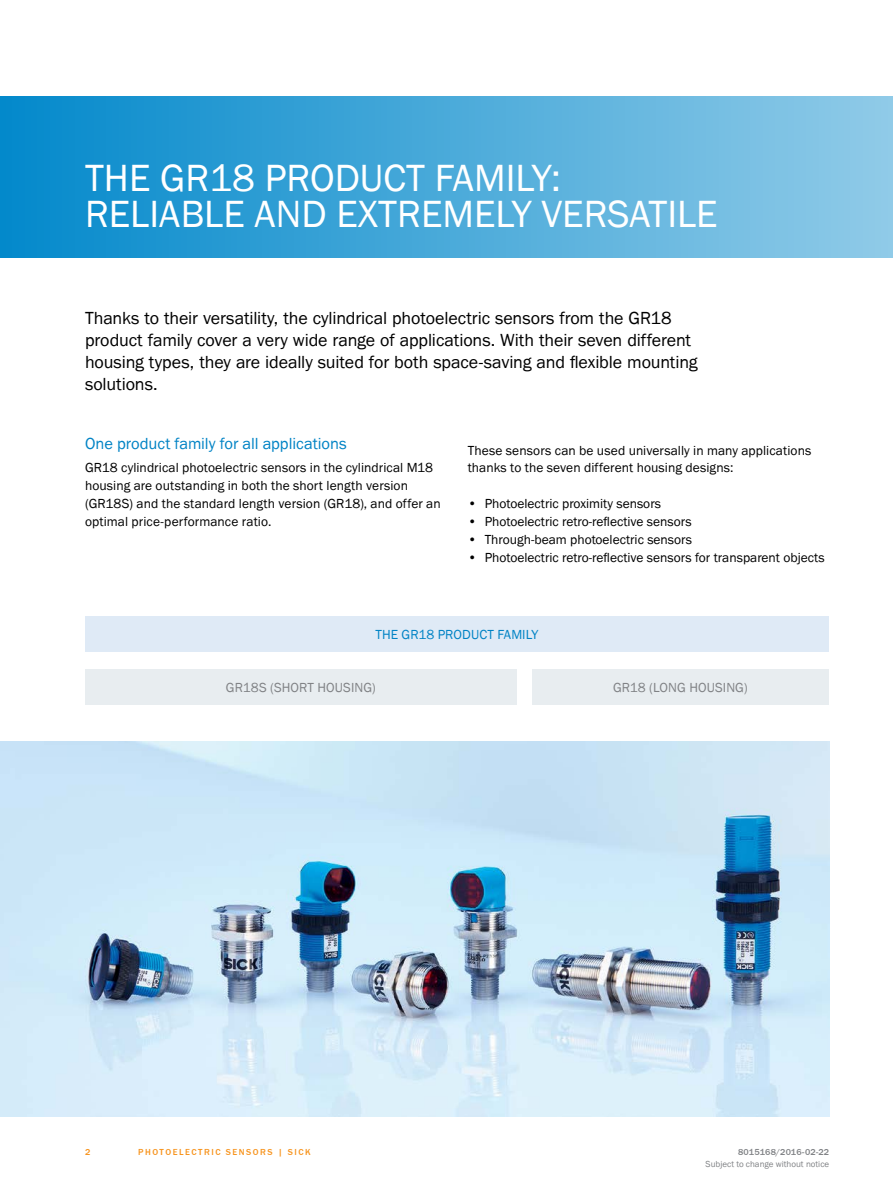
<style>
.page{position:relative;width:893px;height:1188px;background:#fff}
.page>*{position:absolute;margin:0;border:0;box-sizing:border-box;transform-origin:0 0}
.t1{font:39px/36px "SICK Franklin";color:#fff}
.t2{font:18px/21.8px "SICK Franklin";letter-spacing:-.005em;color:#000}
.t3{font:16.5px "SICK Franklin";color:#0083c5}
.t4{font:13.5px/17.9px "SICK Franklin";color:#000}
.t5{font:13.5px "SICK Franklin";letter-spacing:.01em;color:#808285}
.t6{font:13.5px "SICK Franklin";letter-spacing:.005em;color:#0083c5}
.t7{font:9px "SICK Franklin";color:#808285}
.t8{font:500 9px "SICK Franklin";letter-spacing:.17em;color:#f7941e}
.t9{font:500 9px "SICK Franklin";letter-spacing:.02em;color:#808285}
</style>
<div class="page">
<div style="left:0;top:97px;width:893px;height:161px;background:linear-gradient(to right,#0389cb,#91cbe8)"></div>
<img style="left:0;top:741px;width:829px;height:376px">
<div style="left:85px;top:616px;width:744px;height:35px;background:#dfeaf6"></div>
<div style="left:85px;top:669px;width:432px;height:36px;background:#e8edf0"></div>
<div style="left:532px;top:669px;width:297px;height:36px;background:#e8edf0"></div>
<h1 class="t1" style="left:85px;top:160px;width:634px">THE GR18 PRODUCT FAMILY:<br>RELIABLE AND EXTREMELY VERSATILE</h1>
<p class="t2" style="left:85px;top:308px;width:614px">Thanks to their versatility, the cylindrical photoelectric sensors from the GR18 product family cover a very wide range of applications. With their seven different housing types, they are ideally suited for both space-saving and flexible mounting solutions.</p>
<p class="t3" style="left:85px;top:433px;width:263px">One product family for all applications</p>
<p class="t4" style="left:85px;top:459px;width:357px">GR18 cylindrical photoelectric sensors in the cylindrical M18 housing are outstanding in both the short length version (GR18S) and the standard length version (GR18), and offer an optimal price-performance ratio.</p>
<p class="t4" style="left:468px;top:441px;width:345px">These sensors can be used universally in many applications thanks to the seven different housing designs:</p>
<p class="t4" style="left:468px;top:495px;width:195px">• Photoelectric proximity sensors</p>
<p class="t4" style="left:468px;top:513px;width:225px">• Photoelectric retro-reflective sensors</p>
<p class="t4" style="left:468px;top:531px;width:226px">• Through-beam photoelectric sensors</p>
<p class="t4" style="left:468px;top:549px;width:358px">• Photoelectric retro-reflective sensors for transparent objects</p>
<p class="t6" style="left:375px;top:626px;width:165px">THE GR18 PRODUCT FAMILY</p>
<p class="t5" style="left:226px;top:679px;width:151px">GR18S (SHORT HOUSING)</p>
<p class="t5" style="left:613px;top:679px;width:136px">GR18 (LONG HOUSING)</p>
<p class="t8" style="left:85px;top:1146px;width:7px">2</p>
<p class="t8" style="left:138px;top:1146px;width:174px">PHOTOELECTRIC SENSORS | SICK</p>
<p class="t9" style="left:738px;top:1146px;width:93px">8015168/2016-02-22</p>
<p class="t7" style="left:706px;top:1159px;width:125px">Subject to change without notice</p>
</div>
